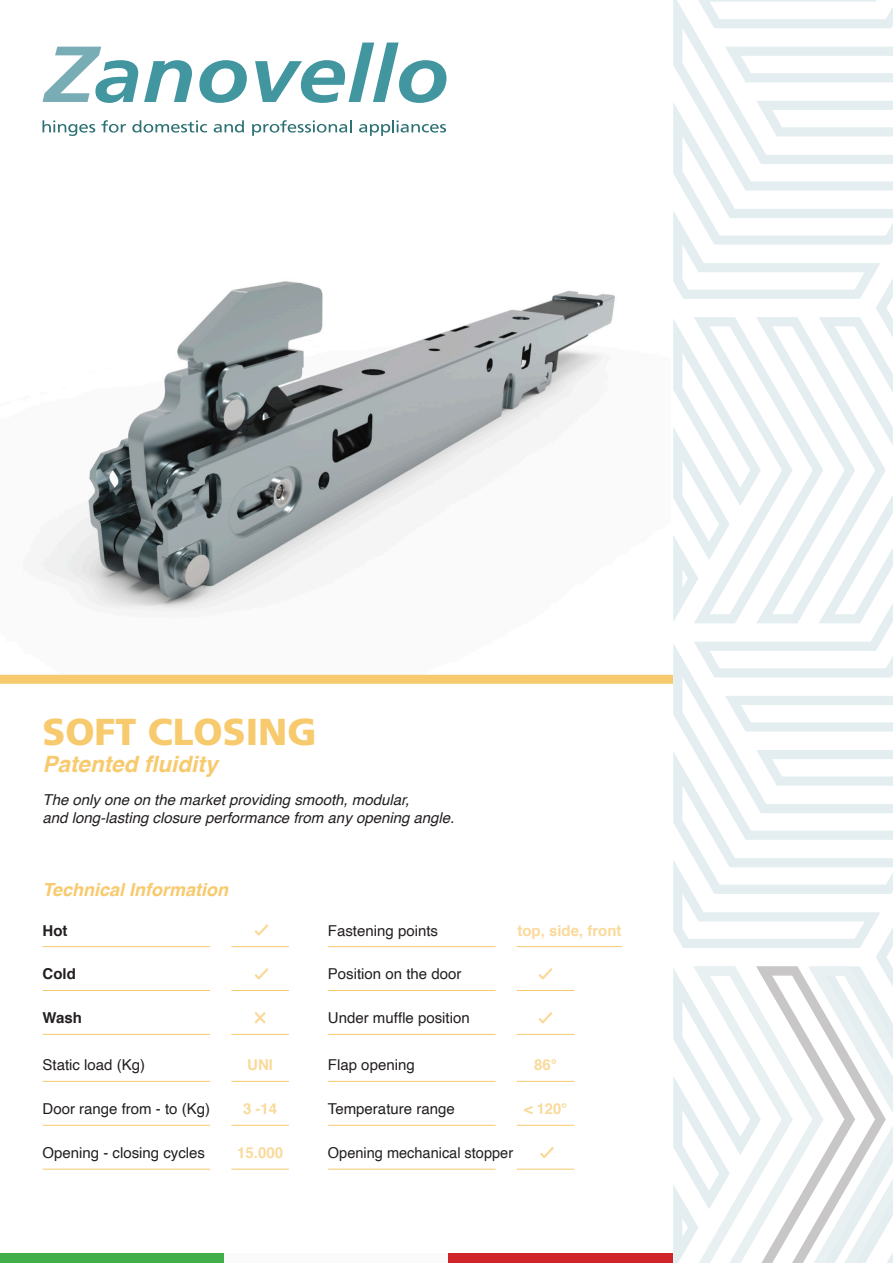
<style>
.page{position:relative;width:893px;height:1263px;background:#fff}
.page>*{position:absolute;margin:0;border:0;box-sizing:border-box;transform-origin:0 0}
.t1{font:900 37.5px "Frutiger LT Std";color:#f8ca6e}
.t2{font:italic 700 22.5px "Helvetica";color:#f8ca6e}
.t3{font:italic 700 18px "Helvetica";color:#f8ca6e}
.t4{font:15px "Helvetica";color:#231f20}
.t5{font:italic 15px "Helvetica";color:#231f20}
.t6{font:700 15px "Helvetica";color:#fada9a}
.t7{font:700 15px "Helvetica";color:#231f20}
</style>
<div class="page">
<svg style="left:43px;top:47px;width:95px;height:56px"></svg>
<svg style="left:144px;top:60px;width:48px;height:42px"></svg>
<svg style="left:199px;top:60px;width:48px;height:43px"></svg>
<svg style="left:255px;top:43px;width:191px;height:60px"></svg>
<svg style="left:43px;top:120px;width:52px;height:16px"></svg>
<svg style="left:101px;top:120px;width:25px;height:13px"></svg>
<svg style="left:132px;top:120px;width:75px;height:13px"></svg>
<svg style="left:214px;top:120px;width:30px;height:13px"></svg>
<svg style="left:252px;top:120px;width:100px;height:16px"></svg>
<svg style="left:359px;top:120px;width:87px;height:16px"></svg>
<img style="left:0;top:281px;width:670px;height:394px">
<div style="left:0;top:675px;width:673px;height:9px;background:#f8ca6e"></div>
<svg style="left:673px;top:0;width:220px;height:1263px"></svg>
<svg style="left:693px;top:966px;width:200px;height:297px"></svg>
<div style="left:0;top:1253px;width:224px;height:10px;background:#40ae49"></div>
<div style="left:224px;top:1253px;width:225px;height:10px;background:#fafafa"></div>
<div style="left:449px;top:1253px;width:224px;height:10px;background:#d1232a"></div>
<hr style="left:43px;top:946px;width:167px;height:1px;background:#f8ca6e">
<hr style="left:43px;top:1125px;width:167px;height:1px;background:#f8ca6e">
<hr style="left:328px;top:1081px;width:168px;height:1px;background:#f8ca6e">
<hr style="left:43px;top:1081px;width:167px;height:1px;background:#f8ca6e">
<hr style="left:328px;top:946px;width:168px;height:1px;background:#f8ca6e">
<hr style="left:231px;top:946px;width:58px;height:1px;background:#f8ca6e">
<hr style="left:231px;top:1125px;width:58px;height:1px;background:#f8ca6e">
<hr style="left:517px;top:1081px;width:57px;height:1px;background:#f8ca6e">
<hr style="left:231px;top:1081px;width:58px;height:1px;background:#f8ca6e">
<hr style="left:517px;top:946px;width:105px;height:1px;background:#f8ca6e">
<hr style="left:43px;top:990px;width:167px;height:1px;background:#f8ca6e">
<hr style="left:43px;top:1169px;width:167px;height:1px;background:#f8ca6e">
<hr style="left:328px;top:1125px;width:168px;height:1px;background:#f8ca6e">
<hr style="left:328px;top:990px;width:168px;height:1px;background:#f8ca6e">
<hr style="left:231px;top:990px;width:58px;height:1px;background:#f8ca6e">
<hr style="left:231px;top:1169px;width:58px;height:1px;background:#f8ca6e">
<hr style="left:517px;top:1125px;width:57px;height:1px;background:#f8ca6e">
<hr style="left:517px;top:990px;width:57px;height:1px;background:#f8ca6e">
<hr style="left:43px;top:1034px;width:167px;height:1px;background:#f8ca6e">
<hr style="left:328px;top:1169px;width:168px;height:1px;background:#f8ca6e">
<hr style="left:328px;top:1034px;width:168px;height:1px;background:#f8ca6e">
<hr style="left:231px;top:1034px;width:58px;height:1px;background:#f8ca6e">
<hr style="left:517px;top:1169px;width:57px;height:1px;background:#f8ca6e">
<hr style="left:517px;top:1034px;width:57px;height:1px;background:#f8ca6e">
<svg style="left:539px;top:968px;width:14px;height:12px"></svg>
<svg style="left:255px;top:924px;width:14px;height:12px"></svg>
<svg style="left:539px;top:1012px;width:14px;height:11px"></svg>
<svg style="left:255px;top:968px;width:14px;height:12px"></svg>
<svg style="left:540px;top:1147px;width:14px;height:11px"></svg>
<svg style="left:255px;top:1012px;width:11px;height:11px"></svg>
<p class="t1" style="left:43px;top:709px;width:276px">SOFT CLOSING</p>
<p class="t2" style="left:43px;top:746px;width:177px">Patented fluidity</p>
<p class="t5" style="left:43px;top:788px;width:368px">The only one on the market providing smooth, modular,</p>
<p class="t5" style="left:43px;top:806px;width:413px">and long-lasting closure performance from any opening angle.</p>
<p class="t3" style="left:43px;top:875px;width:187px">Technical Information</p>
<p class="t7" style="left:43px;top:918px;width:26px">Hot</p>
<p class="t4" style="left:328px;top:919px;width:112px">Fastening points</p>
<p class="t6" style="left:517px;top:918px;width:106px">top, side, front</p>
<p class="t7" style="left:43px;top:962px;width:35px">Cold</p>
<p class="t4" style="left:328px;top:963px;width:135px">Position on the door</p>
<p class="t7" style="left:43px;top:1006px;width:41px">Wash</p>
<p class="t4" style="left:328px;top:1006px;width:143px">Under muffle position</p>
<p class="t4" style="left:43px;top:1053px;width:104px">Static load (Kg)</p>
<p class="t4" style="left:328px;top:1053px;width:88px">Flap opening</p>
<p class="t6" style="left:247px;top:1053px;width:27px">UNI</p>
<p class="t6" style="left:534px;top:1053px;width:24px">86°</p>
<p class="t4" style="left:43px;top:1097px;width:169px">Door range from - to (Kg)</p>
<p class="t4" style="left:43px;top:1141px;width:164px">Opening - closing cycles</p>
<p class="t6" style="left:243px;top:1097px;width:36px">3 -14</p>
<p class="t6" style="left:237px;top:1141px;width:47px">15.000</p>
<p class="t4" style="left:328px;top:1097px;width:128px">Temperature range</p>
<p class="t6" style="left:524px;top:1097px;width:45px">&lt; 120°</p>
<p class="t4" style="left:328px;top:1141px;width:187px">Opening mechanical stopper</p>
</div>
